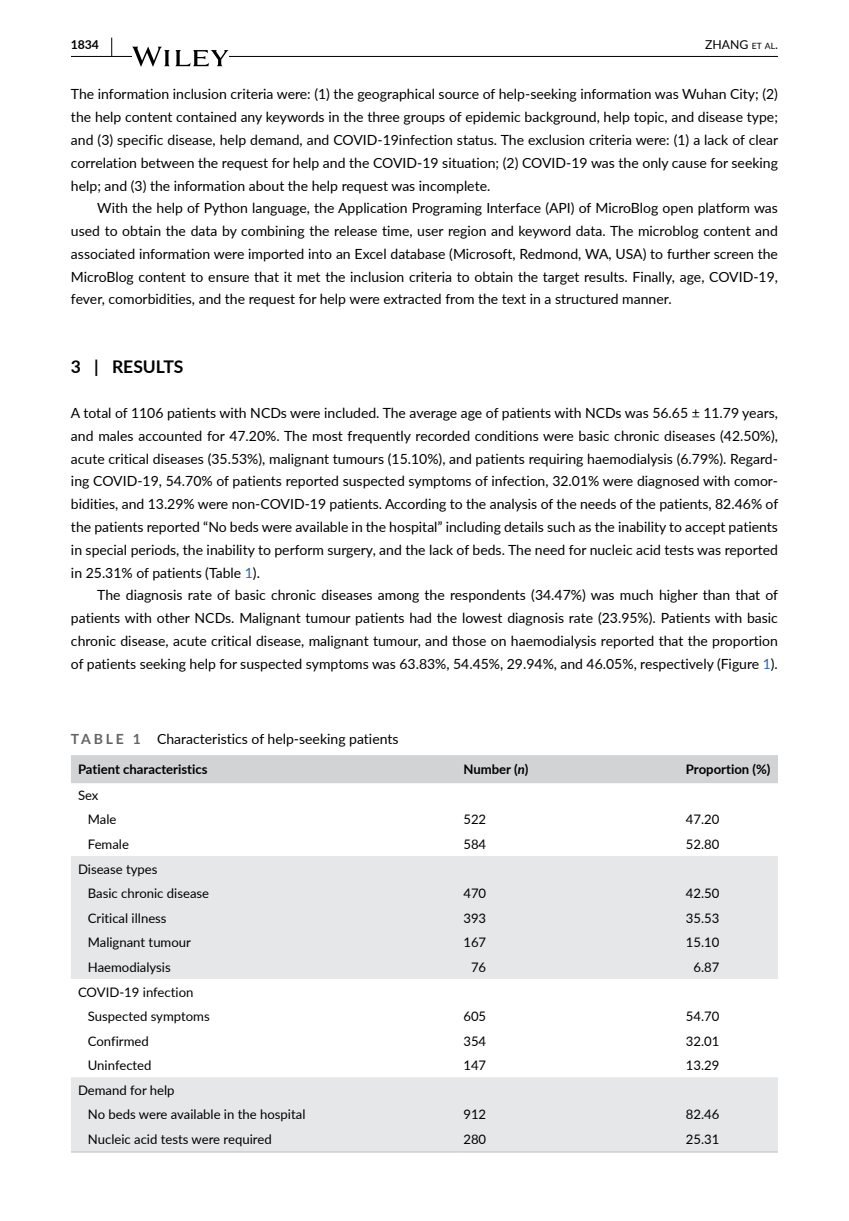
<style>
.page{position:relative;width:849px;height:1221px;background:#fff}
.page>*{position:absolute;margin:0;border:0;box-sizing:border-box;transform-origin:0 0}
.t1{font:700 17.5px "Lato";color:#000}
.t2{font:14px/22.8px "Lato";color:#000;text-align:justify}
.t3{font:13.12px/24.5px "Lato";color:#000}
.t4{font:700 13.12px "Lato";color:#000}
.t5{font:12.25px "Lato";color:#000}
.t6{font:700 12.25px "Lato";color:#000}
.s1{font-size:8.58px}
.s2{color:#2564af}
.s3{font-weight:700;color:#636466}
.s4{font-style:italic}
</style>
<div class="page">
<hr style="left:71px;top:56px;width:706px;height:1px;background:#000">
<div style="left:71px;top:755px;width:706px;height:28px;background:#d1d3d4"></div>
<svg style="left:71px;top:856px;width:706px;height:294px;fill:#e6e7e8"></svg>
<hr style="left:71px;top:1150px;width:385px;height:2px;background:#d1d3d4">
<hr style="left:456px;top:1150px;width:222px;height:2px;background:#d1d3d4">
<hr style="left:678px;top:1150px;width:99px;height:2px;background:#d1d3d4">
<svg style="left:132px;top:47px;width:96px;height:20px"></svg>
<svg style="left:111px;top:38px;width:1px;height:18px"></svg>
<p class="t6" style="left:71px;top:36px;width:30px">1834</p>
<p class="t5" style="left:705px;top:36px;width:74px">ZHANG <span class="s1">et al</span>.</p>
<p class="t2" style="left:71px;top:82px;width:708px">The information inclusion criteria were: (1) the geographical source of help-seeking information was Wuhan City; (2) the help content contained any keywords in the three groups of epidemic background, help topic, and disease type; and (3) specific disease, help demand, and COVID-19infection status. The exclusion criteria were: (1) a lack of clear correlation between the request for help and the COVID-19 situation; (2) COVID-19 was the only cause for seeking help; and (3) the information about the help request was incomplete.</p>
<p class="t2" style="left:71px;top:196px;width:708px;text-indent:26px">With the help of Python language, the Application Programing Interface (API) of MicroBlog open platform was used to obtain the data by combining the release time, user region and keyword data. The microblog content and associated information were imported into an Excel database (Microsoft, Redmond, WA, USA) to further screen the MicroBlog content to ensure that it met the inclusion criteria to obtain the target results. Finally, age, COVID-19, fever, comorbidities, and the request for help were extracted from the text in a structured manner.</p>
<p class="t1" style="left:71px;top:353px;width:114px">3 | RESULTS</p>
<p class="t2" style="left:71px;top:401px;width:708px">A total of 1106 patients with NCDs were included. The average age of patients with NCDs was 56.65 ± 11.79 years, and males accounted for 47.20%. The most frequently recorded conditions were basic chronic diseases (42.50%), acute critical diseases (35.53%), malignant tumours (15.10%), and patients requiring haemodialysis (6.79%). Regard&shy;ing COVID-19, 54.70% of patients reported suspected symptoms of infection, 32.01% were diagnosed with comor&shy;bidities, and 13.29% were non-COVID-19 patients. According to the analysis of the needs of the patients, 82.46% of the patients reported “No beds were available in the hospital” including details such as the inability to accept patients in special periods, the inability to perform surgery, and the lack of beds. The need for nucleic acid tests was reported in 25.31% of patients (Table <span class="s2">1</span>).</p>
<p class="t2" style="left:71px;top:583px;width:708px;text-indent:26px">The diagnosis rate of basic chronic diseases among the respondents (34.47%) was much higher than that of patients with other NCDs. Malignant tumour patients had the lowest diagnosis rate (23.95%). Patients with basic chronic disease, acute critical disease, malignant tumour, and those on haemodialysis reported that the proportion of patients seeking help for suspected symptoms was 63.83%, 54.45%, 29.94%, and 46.05%, respectively (Figure <span class="s2">1</span>).</p>
<p class="t2" style="left:71px;top:726px;width:329px"><span class="s3">TA B L E 1</span> Characteristics of help-seeking patients</p>
<p class="t4" style="left:78px;top:760px;width:131px">Patient characteristics</p>
<p class="t4" style="left:463px;top:760px;width:66px">Number (<span class="s4">n</span>)</p>
<p class="t4" style="left:685px;top:760px;width:86px">Proportion (%)</p>
<p class="t3" style="left:88px;top:782px;width:30px;text-indent:-10px">Sex<br>Male</p>
<p class="t3" style="left:463px;top:806px;width:24px">522</p>
<p class="t3" style="left:685px;top:806px;width:35px">47.20</p>
<p class="t3" style="left:88px;top:831px;width:43px">Female</p>
<p class="t3" style="left:463px;top:831px;width:24px">584</p>
<p class="t3" style="left:685px;top:831px;width:35px">52.80</p>
<p class="t3" style="left:88px;top:856px;width:123px;text-indent:-10px">Disease types<br>Basic chronic disease</p>
<p class="t3" style="left:463px;top:880px;width:24px">470</p>
<p class="t3" style="left:685px;top:880px;width:35px">42.50</p>
<p class="t3" style="left:88px;top:905px;width:80px">Critical illness</p>
<p class="t3" style="left:463px;top:905px;width:24px">393</p>
<p class="t3" style="left:685px;top:905px;width:35px">35.53</p>
<p class="t3" style="left:88px;top:929px;width:105px">Malignant tumour</p>
<p class="t3" style="left:463px;top:929px;width:24px">167</p>
<p class="t3" style="left:685px;top:929px;width:35px">15.10</p>
<p class="t3" style="left:88px;top:954px;width:84px">Haemodialysis</p>
<p class="t3" style="left:471px;top:954px;width:17px">76</p>
<p class="t3" style="left:693px;top:954px;width:27px">6.87</p>
<p class="t3" style="left:88px;top:978px;width:123px;text-indent:-10px">COVID-19 infection<br>Suspected symptoms</p>
<p class="t3" style="left:463px;top:1003px;width:24px">605</p>
<p class="t3" style="left:685px;top:1003px;width:35px">54.70</p>
<p class="t3" style="left:88px;top:1028px;width:62px">Confirmed</p>
<p class="t3" style="left:463px;top:1028px;width:24px">354</p>
<p class="t3" style="left:685px;top:1028px;width:35px">32.01</p>
<p class="t3" style="left:88px;top:1052px;width:65px">Uninfected</p>
<p class="t3" style="left:463px;top:1052px;width:24px">147</p>
<p class="t3" style="left:685px;top:1052px;width:35px">13.29</p>
<p class="t3" style="left:88px;top:1077px;width:219px;text-indent:-10px">Demand for help<br>No beds were available in the hospital</p>
<p class="t3" style="left:463px;top:1101px;width:24px">912</p>
<p class="t3" style="left:685px;top:1101px;width:35px">82.46</p>
<p class="t3" style="left:88px;top:1126px;width:185px">Nucleic acid tests were required</p>
<p class="t3" style="left:463px;top:1126px;width:24px">280</p>
<p class="t3" style="left:685px;top:1126px;width:35px">25.31</p>
</div>
